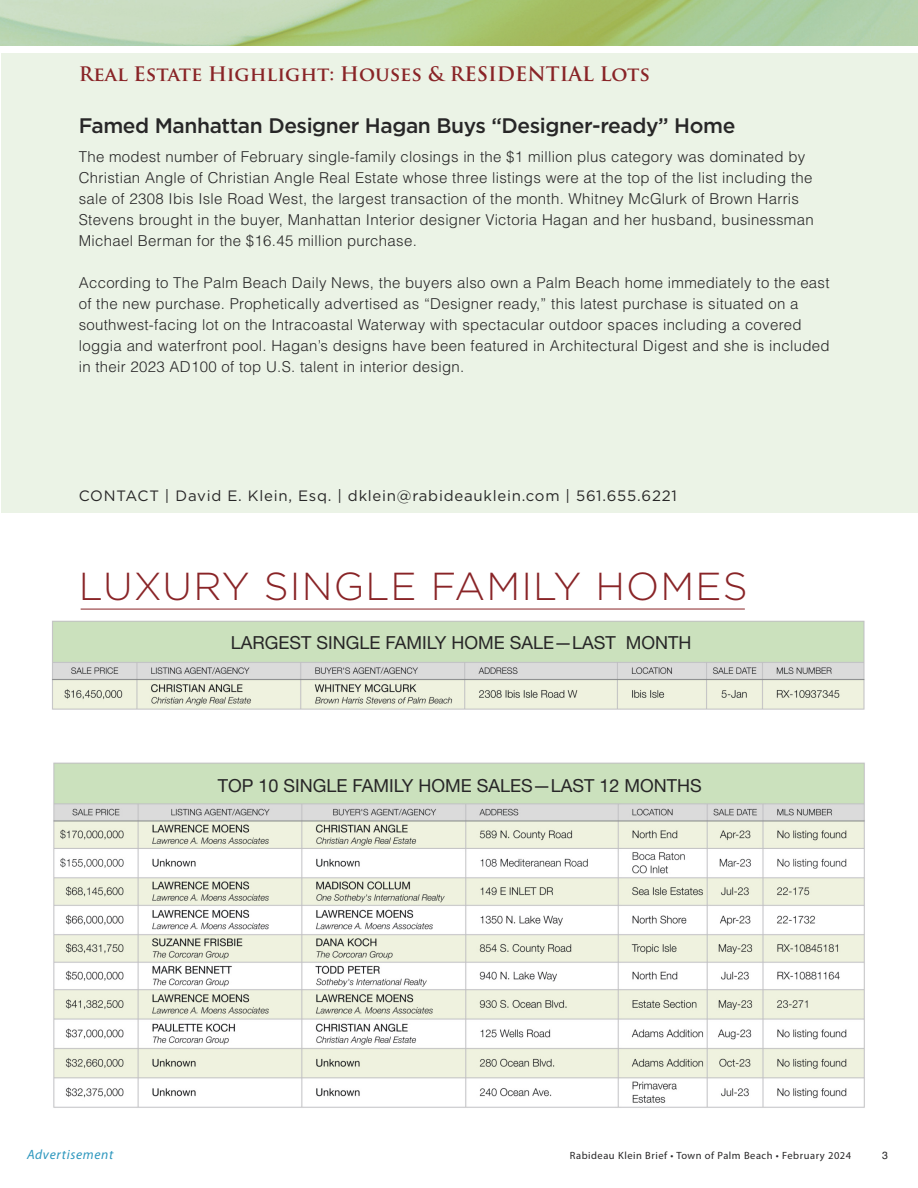
<style>
.page{position:relative;width:918px;height:1188px;background:#fff}
.page>*{position:absolute;margin:0;border:0;box-sizing:border-box;transform-origin:0 0}
.t1{font:300 39px "Gotham";letter-spacing:.03em;color:#892427}
.t2{font:500 21px "Gotham";letter-spacing:-.02em;color:#272627}
.t3{font:700 19.5px "Trajan Pro";color:#892427}
.t4{font:18px "Helvetica Neue";color:#272627}
.t5{font:300 15px/21px "Helvetica";letter-spacing:.02em;color:#272627}
.t6{font:15px "Gotham";letter-spacing:.05em;color:#272627}
.t7{font:italic 13.5px "Myriad Pro";letter-spacing:.05em;color:#2d97be}
.t8{font:10.5px "Myriad Pro";letter-spacing:.05em;color:#272627}
.t9{font:10.5px "Helvetica";color:#272627}
</style>
<div class="page">
<img style="left:0;top:0;width:918px;height:45px">
<div style="left:1px;top:54px;width:917px;height:459px;background:#ebf3e6"></div>
<img style="left:52px;top:621px;width:813px;height:89px">
<hr style="left:81px;top:609px;width:664px;height:1px;background:#892427">
<img style="left:53px;top:762px;width:812px;height:346px">
<h3 class="t3" style="left:79px;top:66px;width:573px">Real Estate Highlight: Houses &amp; RESIDENTIAL Lots</h3>
<h2 class="t2" style="left:79px;top:118px;width:658px">Famed Manhattan Designer Hagan Buys “Designer-ready” Home</h2>
<p class="t5" style="left:79px;top:145px;width:737px">The modest number of February single-family closings in the $1 million plus category was dominated by Christian Angle of Christian Angle Real Estate whose three listings were at the top of the list including the sale of 2308 Ibis Isle Road West, the largest transaction of the month. Whitney McGlurk of Brown Harris Stevens brought in the buyer, Manhattan Interior designer Victoria Hagan and her husband, businessman Michael Berman for the $16.45 million purchase.</p>
<p class="t5" style="left:79px;top:271px;width:752px">According to The Palm Beach Daily News, the buyers also own a Palm Beach home immediately to the east of the new purchase. Prophetically advertised as “Designer ready,” this latest purchase is situated on a southwest-facing lot on the Intracoastal Waterway with spectacular outdoor spaces including a covered loggia and waterfront pool. Hagan’s designs have been featured in Architectural Digest and she is included in their 2023 AD100 of top U.S. talent in interior design.</p>
<p class="t6" style="left:79px;top:490px;width:600px">CONTACT | David E. Klein, Esq. | dklein@rabideauklein.com | 561.655.6221</p>
<h1 class="t1" style="left:79px;top:572px;width:671px">LUXURY SINGLE FAMILY HOMES</h1>
<p class="t4" style="left:231px;top:628px;width:462px">LARGEST SINGLE FAMILY HOME SALE—LAST MONTH</p>
<p class="t4" style="left:218px;top:771px;width:486px">TOP 10 SINGLE FAMILY HOME SALES—LAST 12 MONTHS</p>
<p class="t7" style="left:27px;top:1150px;width:88px">Advertisement</p>
<p class="t8" style="left:570px;top:1152px;width:283px">Rabideau Klein Brief • Town of Palm Beach • February 2024</p>
<p class="t9" style="left:882px;top:1149px;width:7px">3</p>
</div>
